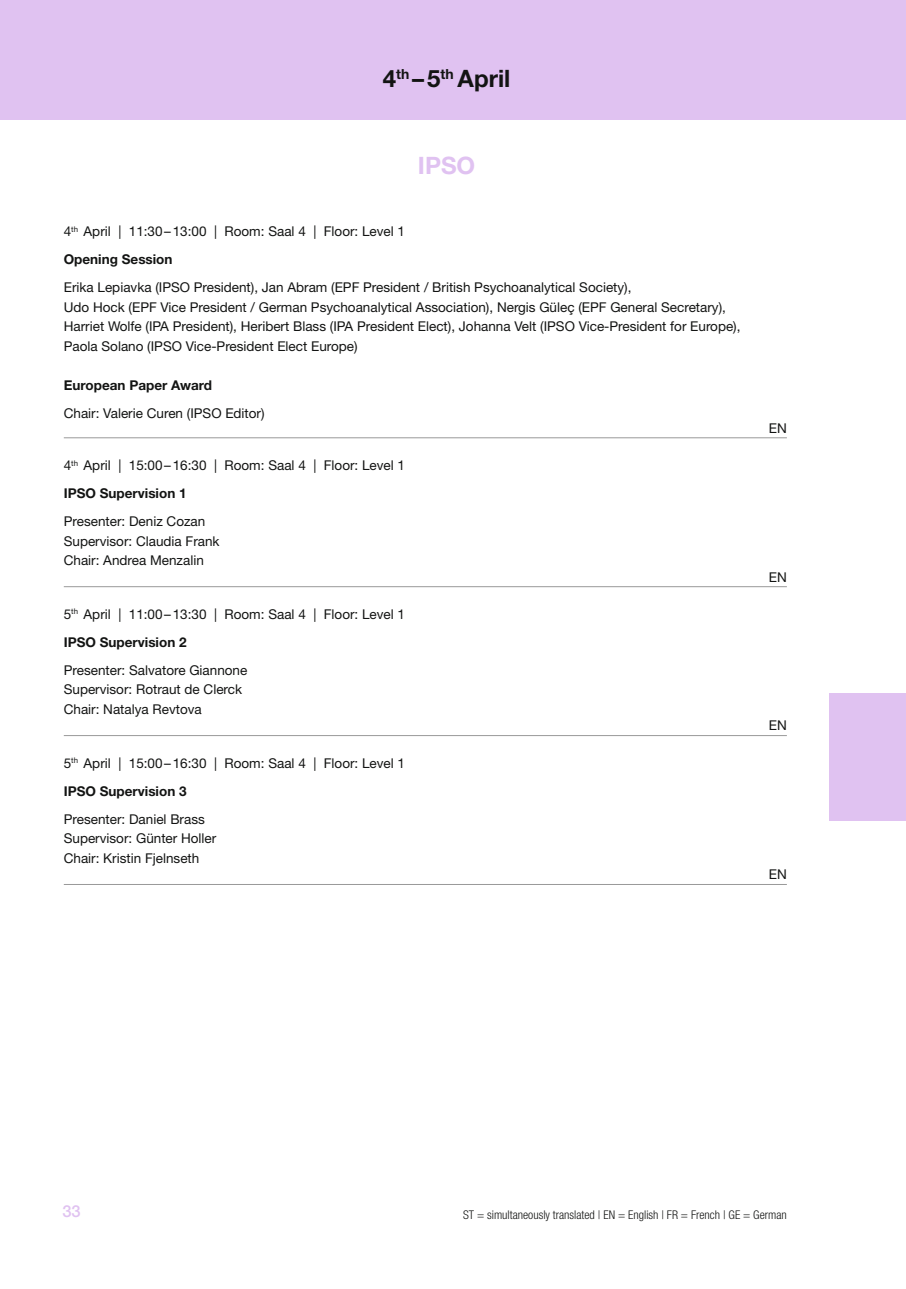
<style>
.page{position:relative;width:906px;height:1289px;background:#fff}
.page>*{position:absolute;margin:0;border:0;box-sizing:border-box;transform-origin:0 0}
.t1{font:700 24px "Helvetica Neue";color:#131413}
.t2{font:700 24px "Helvetica Neue";color:#e0c2f1}
.t3{font:500 16.5px "Helvetica Neue";color:#e0c2f1}
.t4{font:13.5px/19.5px "Helvetica Neue";color:#131413}
.t5{font:700 13.5px "Helvetica Neue";color:#131413}
.t6{font:300 condensed 12px "Helvetica Neue";color:#131413}
.s1{font-weight:700}
</style>
<div class="page">
<div style="left:0;top:0;width:906px;height:119px;background:#e0c2f1"></div>
<div style="left:829px;top:693px;width:77px;height:128px;background:#e0c2f1"></div>
<hr style="left:64px;top:437px;width:723px;height:1px;background:#999">
<hr style="left:64px;top:586px;width:723px;height:1px;background:#999">
<hr style="left:64px;top:735px;width:723px;height:1px;background:#999">
<hr style="left:64px;top:884px;width:723px;height:1px;background:#999">
<h1 class="t1" style="left:383px;top:63px;width:129px">4<sup>th</sup> –5<sup>th</sup> April</h1>
<h1 class="t2" style="left:418px;top:151px;width:59px">IPSO</h1>
<p class="t4" style="left:64px;top:217px;width:343px;line-height:28px">4<sup>th</sup> April | 11:30–13:00 | Room: Saal 4 | Floor: Level 1<br><span class="s1">Opening Session</span></p>
<p class="t4" style="left:64px;top:277px;width:678px">Erika Lepiavka (IPSO President), Jan Abram (EPF President / British Psychoanalytical Society),<br>Udo Hock (EPF Vice President / German Psychoanalytical Association), Nergis Güleç (EPF General Secretary), Harriet Wolfe (IPA President), Heribert Blass (IPA President Elect), Johanna Velt (IPSO Vice-President for Europe), Paola Solano (IPSO Vice-President Elect Europe)</p>
<p class="t5" style="left:64px;top:376px;width:150px">European Paper Award</p>
<p class="t4" style="left:64px;top:403px;width:202px">Chair: Valerie Curen (IPSO Editor)</p>
<p class="t4" style="left:64px;top:451px;width:343px;line-height:28px">4<sup>th</sup> April | 15:00–16:30 | Room: Saal 4 | Floor: Level 1<br><span class="s1">IPSO Supervision 1</span></p>
<p class="t4" style="left:64px;top:511px;width:157px">Presenter: Deniz Cozan<br>Supervisor: Claudia Frank<br>Chair: Andrea Menzalin</p>
<p class="t4" style="left:64px;top:600px;width:343px;line-height:28px">5<sup>th</sup> April | 11:00–13:30 | Room: Saal 4 | Floor: Level 1<br><span class="s1">IPSO Supervision 2</span></p>
<p class="t4" style="left:64px;top:660px;width:185px">Presenter: Salvatore Giannone<br>Supervisor: Rotraut de Clerck<br>Chair: Natalya Revtova</p>
<p class="t4" style="left:64px;top:748px;width:343px;line-height:28px">5<sup>th</sup> April | 15:00–16:30 | Room: Saal 4 | Floor: Level 1<br><span class="s1">IPSO Supervision 3</span></p>
<p class="t4" style="left:64px;top:809px;width:154px">Presenter: Daniel Brass<br>Supervisor: Günter Holler<br>Chair: Kristin Fjelnseth</p>
<p class="t4" style="left:769px;top:418px;width:19px">EN</p>
<p class="t4" style="left:769px;top:567px;width:19px">EN</p>
<p class="t4" style="left:769px;top:715px;width:19px">EN</p>
<p class="t4" style="left:769px;top:864px;width:19px">EN</p>
<p class="t3" style="left:62px;top:1200px;width:20px">33</p>
<p class="t6" style="left:463px;top:1208px;width:325px">ST = simultaneously translated | EN = English | FR = French | GE = German</p>
</div>
